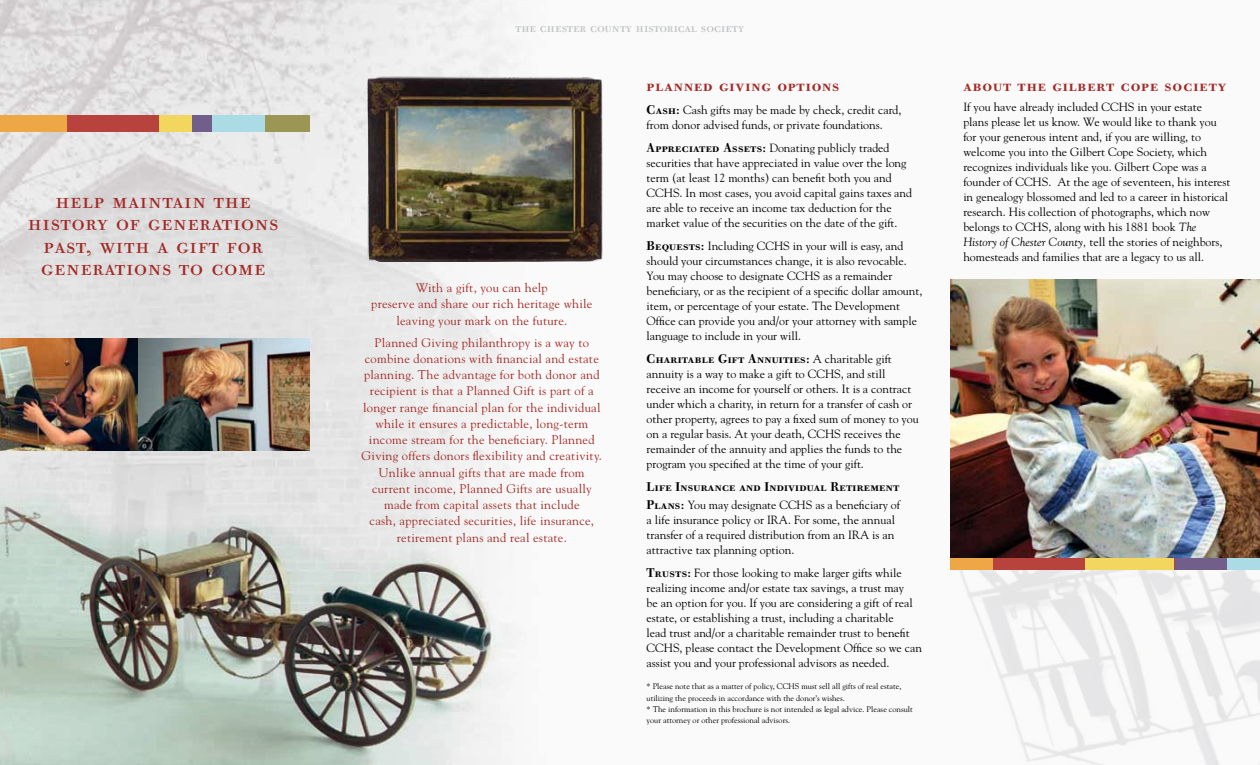
<style>
.page{position:relative;width:1260px;height:765px;background:#fff}
.page>*{position:absolute;margin:0;border:0;box-sizing:border-box;transform-origin:0 0}
.t1{font:22.5px/22.5px "Bodoni Old Face BE Regular SC";letter-spacing:.03em;color:#a22925;text-align:center}
.t2{font:16.25px "Bodoni Old Face BE Medium SC";letter-spacing:.06em;color:#a22925}
.t3{font:13px "Bodoni Old Face BE Regular SC";color:#bcbec0}
.t4{font:12.5px/16.2px "Goudy";letter-spacing:.02em;color:#a22925;text-align:center}
.t5{font:12.5px "Bodoni Old Face BE Medium SC";letter-spacing:.02em;color:#000}
.t6{font:11.88px/15px "Goudy";color:#000}
.t7{font:8.12px/11.2px "Goudy";color:#000}
.s1{font-family:"Bodoni Old Face BE Medium SC";font-size:12.5px}
.s2{font-family:"Goudy";font-size:11.88px}
.s3{font-style:italic}
</style>
<div class="page">
<img style="left:0;top:0;width:1260px;height:765px">
<img style="left:359px;top:72px;width:249px;height:189px">
<img style="left:954px;top:570px;width:306px;height:195px">
<img style="left:0;top:443px;width:500px;height:322px">
<div style="left:264px;top:116px;width:45px;height:16px;background:#9c9654"></div>
<div style="left:0;top:116px;width:101px;height:16px;background:#eda744"></div>
<div style="left:191px;top:116px;width:22px;height:16px;background:#715e8a"></div>
<div style="left:67px;top:116px;width:93px;height:16px;background:#b8423c"></div>
<div style="left:212px;top:116px;width:52px;height:16px;background:#abdbe5"></div>
<div style="left:159px;top:116px;width:33px;height:16px;background:#f2d65d"></div>
<div style="left:951px;top:554px;width:166px;height:16px;background:#eda744"></div>
<div style="left:1166px;top:554px;width:62px;height:16px;background:#715e8a"></div>
<div style="left:993px;top:554px;width:182px;height:16px;background:#b8423c"></div>
<div style="left:1227px;top:554px;width:33px;height:16px;background:#abdbe5"></div>
<div style="left:1086px;top:554px;width:88px;height:16px;background:#f2d65d"></div>
<img style="left:0;top:339px;width:309px;height:111px">
<img style="left:951px;top:280px;width:309px;height:278px">
<h1 class="t1" style="left:28px;top:189px;width:252px">help maintain the history of generations past, with a gift for generations to come</h1>
<p class="t3" style="left:516px;top:19px;width:230px">the chester county historical society</p>
<p class="t4" style="left:371px;top:279px;width:223px">With a gift, you can help<br>preserve and share our rich heritage while leaving your mark on the future.</p>
<p class="t4" style="left:362px;top:334px;width:242px">Planned Giving philanthropy is a way to combine donations with financial and estate planning. The advantage for both donor and recipient is that a Planned Gift is part of a longer range financial plan for the individual while it ensures a predictable, long-term income stream for the beneficiary. Planned Giving offers donors flexibility and creativity.<br>Unlike annual gifts that are made from current income, Planned Gifts are usually made from capital assets that include<br>cash, appreciated securities, life insurance, retirement plans and real estate.</p>
<h2 class="t2" style="left:647px;top:75px;width:194px">planned giving options</h2>
<p class="t6" style="left:647px;top:102px;width:256px"><span class="s1">Cash:</span> Cash gifts may be made by check, credit card, from donor advised funds, or private foundations.</p>
<p class="t6" style="left:647px;top:140px;width:267px"><span class="s1">Appreciated Assets:</span> Donating publicly traded securities that have appreciated in value over the long term (at least 12 months) can benefit both you and CCHS. In most cases, you avoid capital gains taxes and are able to receive an income tax deduction for the market value of the securities on the date of the gift.</p>
<p class="t6" style="left:647px;top:238px;width:277px"><span class="s1">Bequests:</span> Including CCHS in your will is easy, and should your circumstances change, it is also revocable.<br>You may choose to designate CCHS as a remainder beneficiary, or as the recipient of a specific dollar amount, item, or percentage of your estate. The Development Office can provide you and/or your attorney with sample language to include in your will.</p>
<p class="t5" style="left:647px;top:351px;width:247px">Charitable Gift Annuities: <span class="s2">A charitable gift</span></p>
<p class="t6" style="left:647px;top:366px;width:274px">annuity is a way to make a gift to CCHS, and still receive an income for yourself or others. It is a contract under which a charity, in return for a transfer of cash or other property, agrees to pay a fixed sum of money to you on a regular basis. At your death, CCHS receives the remainder of the annuity and applies the funds to the program you specified at the time of your gift.</p>
<p class="t5" style="left:647px;top:479px;width:254px">Life Insurance and Individual Retirement</p>
<p class="t6" style="left:647px;top:497px;width:255px"><span class="s1">Plans:</span> You may designate CCHS as a beneficiary of a life insurance policy or IRA. For some, the annual transfer of a required distribution from an IRA is an attractive tax planning option.</p>
<p class="t6" style="left:647px;top:565px;width:277px"><span class="s1">Trusts:</span> For those looking to make larger gifts while realizing income and/or estate tax savings, a trust may<br>be an option for you. If you are considering a gift of real estate, or establishing a trust, including a charitable<br>lead trust and/or a charitable remainder trust to benefit CCHS, please contact the Development Office so we can assist you and your professional advisors as needed.</p>
<p class="t7" style="left:647px;top:681px;width:268px">* Please note that as a matter of policy, CCHS must sell all gifts of real estate, utilizing the proceeds in accordance with the donor’s wishes.<br>* The information in this brochure is not intended as legal advice. Please consult your attorney or other professional advisors.</p>
<h2 class="t2" style="left:963px;top:75px;width:264px">about the gilbert cope society</h2>
<p class="t6" style="left:963px;top:99px;width:269px">If you have already included CCHS in your estate<br>plans please let us know. We would like to thank you for your generous intent and, if you are willing, to welcome you into the Gilbert Cope Society, which recognizes individuals like you. Gilbert Cope was a founder of CCHS. At the age of seventeen, his interest in genealogy blossomed and led to a career in historical research. His collection of photographs, which now belongs to CCHS, along with his 1881 book <span class="s3">The History of Chester County,</span> tell the stories of neighbors, homesteads and families that are a legacy to us all.</p>
</div>
